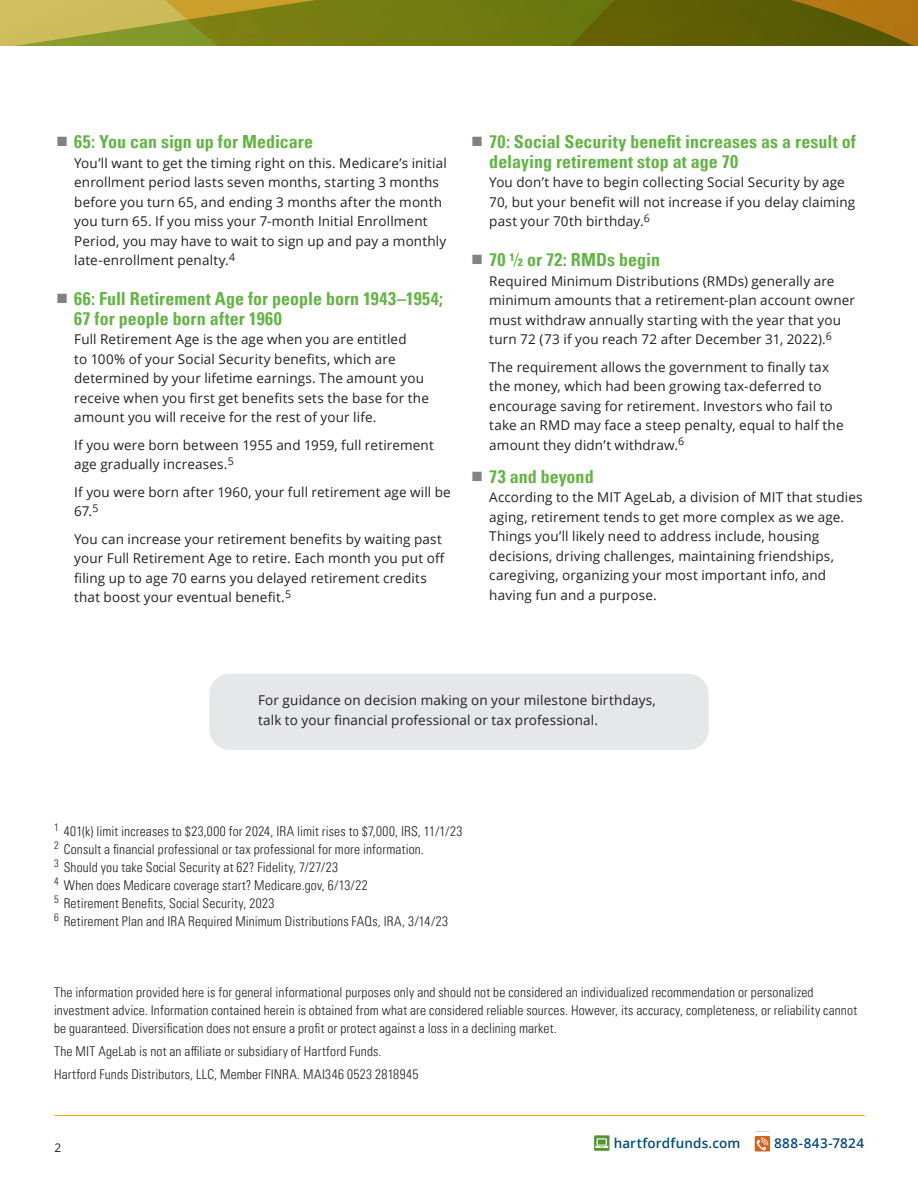
<style>
.page{position:relative;width:918px;height:1188px;background:#fff}
.page>*{position:absolute;margin:0;border:0;box-sizing:border-box;transform-origin:0 0}
.t1{font:700 condensed 18px/19.5px "Univers LT Pro";color:#63b445}
.text{font:13.5px/19.5px "Open Sans";letter-spacing:.01em;color:#231f20}
.Body_copy{font:300 condensed 13.5px/18px "Univers LT Pro";letter-spacing:.01em;color:#231f20}
.t2{font:600 13.5px "Open Sans";letter-spacing:.015em;color:#004b7d}
.t3{font:12px "Open Sans";color:#231f20}
</style>
<div class="page">
<div style="left:209px;top:674px;width:500px;height:76px;background:#e6e7e9;border-radius:21px"></div>
<div style="left:594px;top:1135px;width:16px;height:16px;background:#549532"></div>
<svg style="left:595px;top:1138px;width:13px;height:10px"></svg>
<svg style="left:755px;top:1136px;width:15px;height:15px"></svg>
<svg style="left:756px;top:1138px;width:12px;height:13px"></svg>
<hr style="left:54px;top:1115px;width:811px;height:1px;background:#ffa700">
<svg style="left:0;top:0;width:918px;height:45px;background:#827f1b"></svg>
<p class="t1" style="left:74px;top:132px;width:240px">65: You can sign up for Medicare</p>
<p class="text" style="left:74px;top:153px;width:374px">You’ll want to get the timing right on this. Medicare’s initial enrollment period lasts seven months, starting 3 months before you turn 65, and ending 3 months after the month you turn 65. If you miss your 7-month Initial Enrollment Period, you may have to wait to sign up and pay a monthly late-enrollment penalty.<sup>4</sup></p>
<p class="t1" style="left:74px;top:289px;width:370px">66: Full Retirement Age for people born 1943–1954;<br>67 for people born after 1960</p>
<p class="text" style="left:74px;top:329px;width:356px">Full Retirement Age is the age when you are entitled<br>to 100% of your Social Security benefits, which are determined by your lifetime earnings. The amount you receive when you first get benefits sets the base for the amount you will receive for the rest of your life.</p>
<p class="text" style="left:74px;top:435px;width:361px">If you were born between 1955 and 1959, full retirement age gradually increases.<sup>5</sup></p>
<p class="text" style="left:74px;top:482px;width:378px">If you were born after 1960, your full retirement age will be<br>67.<sup>5</sup></p>
<p class="text" style="left:74px;top:529px;width:372px">You can increase your retirement benefits by waiting past your Full Retirement Age to retire. Each month you put off filing up to age 70 earns you delayed retirement credits that boost your eventual benefit.<sup>5</sup></p>
<p class="t1" style="left:489px;top:132px;width:368px">70: Social Security benefit increases as a result of delaying retirement stop at age 70</p>
<p class="text" style="left:489px;top:172px;width:367px">You don’t have to begin collecting Social Security by age<br>70, but your benefit will not increase if you delay claiming past your 70th birthday.<sup>6</sup></p>
<p class="t1" style="left:489px;top:250px;width:172px">70 ½ or 72: RMDs begin</p>
<p class="text" style="left:489px;top:271px;width:367px">Required Minimum Distributions (RMDs) generally are minimum amounts that a retirement-plan account owner must withdraw annually starting with the year that you turn 72 (73 if you reach 72 after December 31, 2022).<sup>6</sup></p>
<p class="text" style="left:489px;top:357px;width:356px">The requirement allows the government to finally tax the money, which had been growing tax-deferred to encourage saving for retirement. Investors who fail to take an RMD may face a steep penalty, equal to half the amount they didn’t withdraw.<sup>6</sup></p>
<p class="t1" style="left:489px;top:466px;width:106px">73 and beyond</p>
<p class="text" style="left:489px;top:487px;width:375px">According to the MIT AgeLab, a division of MIT that studies aging, retirement tends to get more complex as we age.<br>Things you’ll likely need to address include, housing decisions, driving challenges, maintaining friendships, caregiving, organizing your most important info, and having fun and a purpose.</p>
<p class="text" style="left:258px;top:690px;width:399px">For guidance on decision making on your milestone birthdays, talk to your financial professional or tax professional.</p>
<p class="Body_copy" style="left:54px;top:821px;width:410px"><sup>1</sup> 401(k) limit increases to $23,000 for 2024, IRA limit rises to $7,000, IRS, 11/1/23</p>
<p class="Body_copy" style="left:54px;top:839px;width:371px"><sup>2</sup> Consult a financial professional or tax professional for more information.</p>
<p class="Body_copy" style="left:54px;top:857px;width:286px"><sup>3</sup> Should you take Social Security at 62? Fidelity, 7/27/23</p>
<p class="Body_copy" style="left:54px;top:875px;width:315px"><sup>4</sup> When does Medicare coverage start? Medicare.gov, 6/13/22</p>
<p class="Body_copy" style="left:54px;top:893px;width:222px"><sup>5</sup> Retirement Benefits, Social Security, 2023</p>
<p class="Body_copy" style="left:54px;top:911px;width:396px"><sup>6</sup> Retirement Plan and IRA Required Minimum Distributions FAQs, IRA, 3/14/23</p>
<p class="Body_copy" style="left:54px;top:982px;width:805px">The information provided here is for general informational purposes only and should not be considered an individualized recommendation or personalized investment advice. Information contained herein is obtained from what are considered reliable sources. However, its accuracy, completeness, or reliability cannot be guaranteed. Diversification does not ensure a profit or protect against a loss in a declining market.</p>
<p class="Body_copy" style="left:54px;top:1042px;width:329px">The MIT AgeLab is not an affiliate or subsidiary of Hartford Funds.</p>
<p class="Body_copy" style="left:54px;top:1065px;width:366px">Hartford Funds Distributors, LLC, Member FINRA. MAI346 0523 2818945</p>
<p class="t3" style="left:54px;top:1139px;width:8px">2</p>
<p class="t2" style="left:614px;top:1134px;width:128px">hartfordfunds.com</p>
<p class="t2" style="left:774px;top:1134px;width:91px">888-843-7824</p>
</div>
